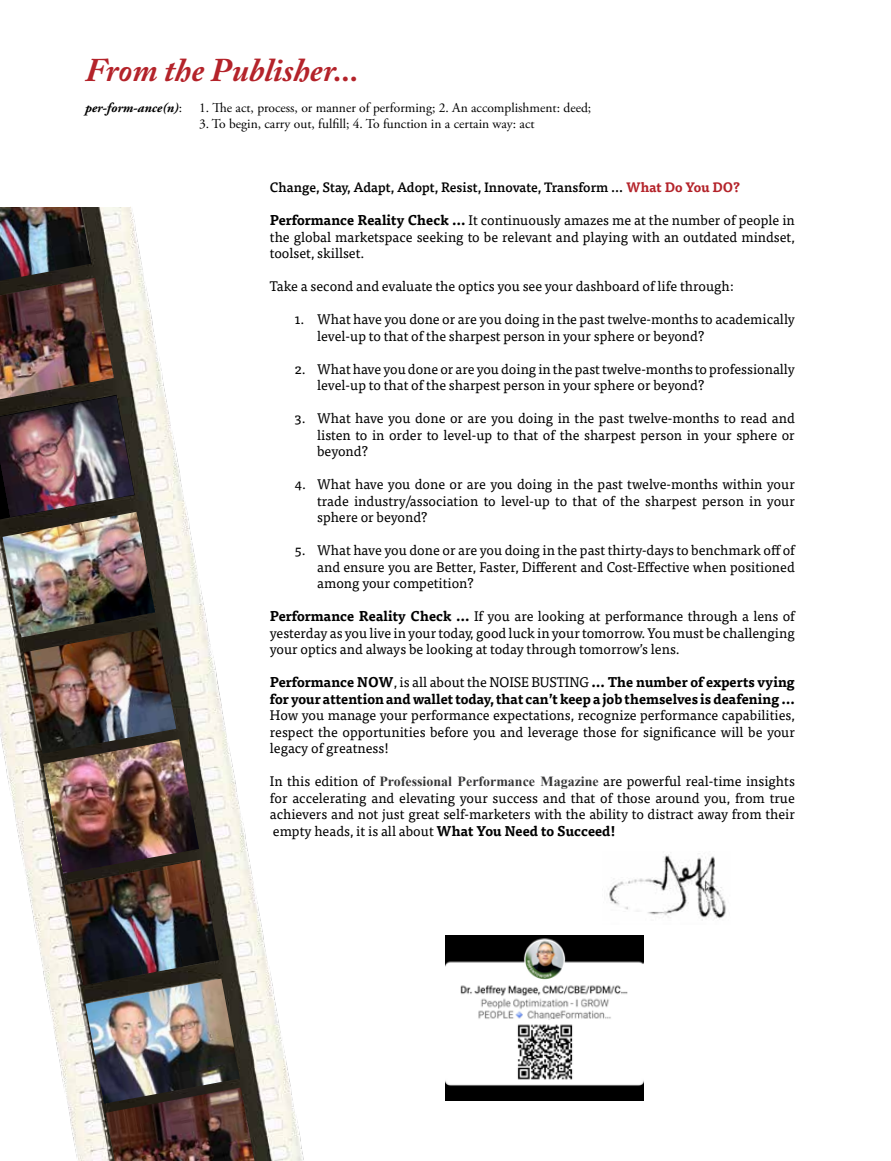
<style>
.page{position:relative;width:891px;height:1161px;background:#fff}
.page>*{position:absolute;margin:0;border:0;box-sizing:border-box;transform-origin:0 0}
.t1{font:italic 700 33px "Adobe Caslon Pro";color:#b4232a}
.t2{font:13.95px/16.5px "Tisa Pro";color:#000;text-align:justify}
.t3{font:700 13.95px/16.5px "Tisa Pro";color:#000}
.t4{font:13.5px "Adobe Garamond Pro";color:#000}
.t5{font:500 13.5px "Tisa Pro";color:#000}
.s1{font-weight:700;font-style:italic}
.s2{font-weight:700;color:#b4232a}
.s3{font-weight:700}
.s4{font-weight:400}
.s5{font-family:"Times New Roman";font-weight:700;color:#383839}
</style>
<div class="page">
<img style="left:608px;top:854px;width:118px;height:67px">
<img style="left:446px;top:1080px;width:198px;height:21px">
<img style="left:446px;top:935px;width:198px;height:85px">
<img style="left:517px;top:1024px;width:56px;height:56px">
<img style="left:0;top:708px;width:304px;height:453px">
<img style="left:0;top:207px;width:222px;height:501px">
<img style="left:3px;top:512px;width:152px;height:125px">
<img style="left:65px;top:860px;width:154px;height:125px">
<img style="left:106px;top:1087px;width:149px;height:74px">
<img style="left:85px;top:979px;width:155px;height:125px">
<svg style="left:0;top:394px;width:136px;height:126px"></svg>
<img style="left:0;top:396px;width:134px;height:121px">
<img style="left:24px;top:627px;width:152px;height:127px">
<img style="left:43px;top:739px;width:156px;height:135px">
<img style="left:0;top:278px;width:114px;height:121px">
<img style="left:0;top:207px;width:91px;height:74px">
<h1 class="t1" style="left:85px;top:51px;width:275px">From the Publisher...</h1>
<p class="t4" style="left:85px;top:99px;width:508px"><span class="s1">per-form-ance(n)</span>: 1. The act, process, or manner of performing; 2. An accomplishment: deed;</p>
<p class="t4" style="left:199px;top:116px;width:337px">3. To begin, carry out, fulfill; 4. To function in a certain way: act</p>
<p class="t5" style="left:270px;top:177px;width:472px">Change, Stay, Adapt, Adopt, Resist, Innovate, Transform … <span class="s2">What Do You DO?</span></p>
<p class="t2" style="left:270px;top:211px;width:526px"><span class="s3">Performance Reality Check …</span> It continuously amazes me at the number of people in the global marketspace seeking to be relevant and playing with an outdated mindset, toolset, skillset.</p>
<p class="t2" style="left:270px;top:277px;width:465px">Take a second and evaluate the optics you see your dashboard of life through:</p>
<p class="t2" style="left:317px;top:310px;width:479px;text-indent:-22px">1. What have you done or are you doing in the past twelve-months to academically level-up to that of the sharpest person in your sphere or beyond?</p>
<p class="t2" style="left:317px;top:360px;width:479px;text-indent:-22px">2. What have you done or are you doing in the past twelve-months to professionally level-up to that of the sharpest person in your sphere or beyond?</p>
<p class="t2" style="left:317px;top:409px;width:479px;text-indent:-22px">3. What have you done or are you doing in the past twelve-months to read and listen to in order to level-up to that of the sharpest person in your sphere or beyond?</p>
<p class="t2" style="left:317px;top:475px;width:479px;text-indent:-22px">4. What have you done or are you doing in the past twelve-months within your trade industry/association to level-up to that of the sharpest person in your sphere or beyond?</p>
<p class="t2" style="left:317px;top:541px;width:479px;text-indent:-22px">5. What have you done or are you doing in the past thirty-days to benchmark off of and ensure you are Better, Faster, Different and Cost-Effective when positioned among your competition?</p>
<p class="t2" style="left:270px;top:607px;width:527px"><span class="s3">Performance Reality Check …</span> If you are looking at performance through a lens of yesterday as you live in your today, good luck in your tomorrow. You must be challenging your optics and always be looking at today through tomorrow’s lens.</p>
<p class="t3" style="left:270px;top:673px;width:526px">Performance NOW<span class="s4">, is all about the NOISE BUSTING</span> … The number of experts vying for your attention and wallet today, that can’t keep a job themselves is deafening …</p>
<p class="t2" style="left:270px;top:706px;width:527px">How you manage your performance expectations, recognize performance capabilities, respect the opportunities before you and leverage those for significance will be your legacy of greatness!</p>
<p class="t2" style="left:270px;top:772px;width:527px">In this edition of <span class="s5">Professional Performance Magazine</span> are powerful real-time insights for accelerating and elevating your success and that of those around you, from true achievers and not just great self-marketers with the ability to distract away from their empty heads, it is all about <span class="s3">What You Need to Succeed!</span></p>
</div>
